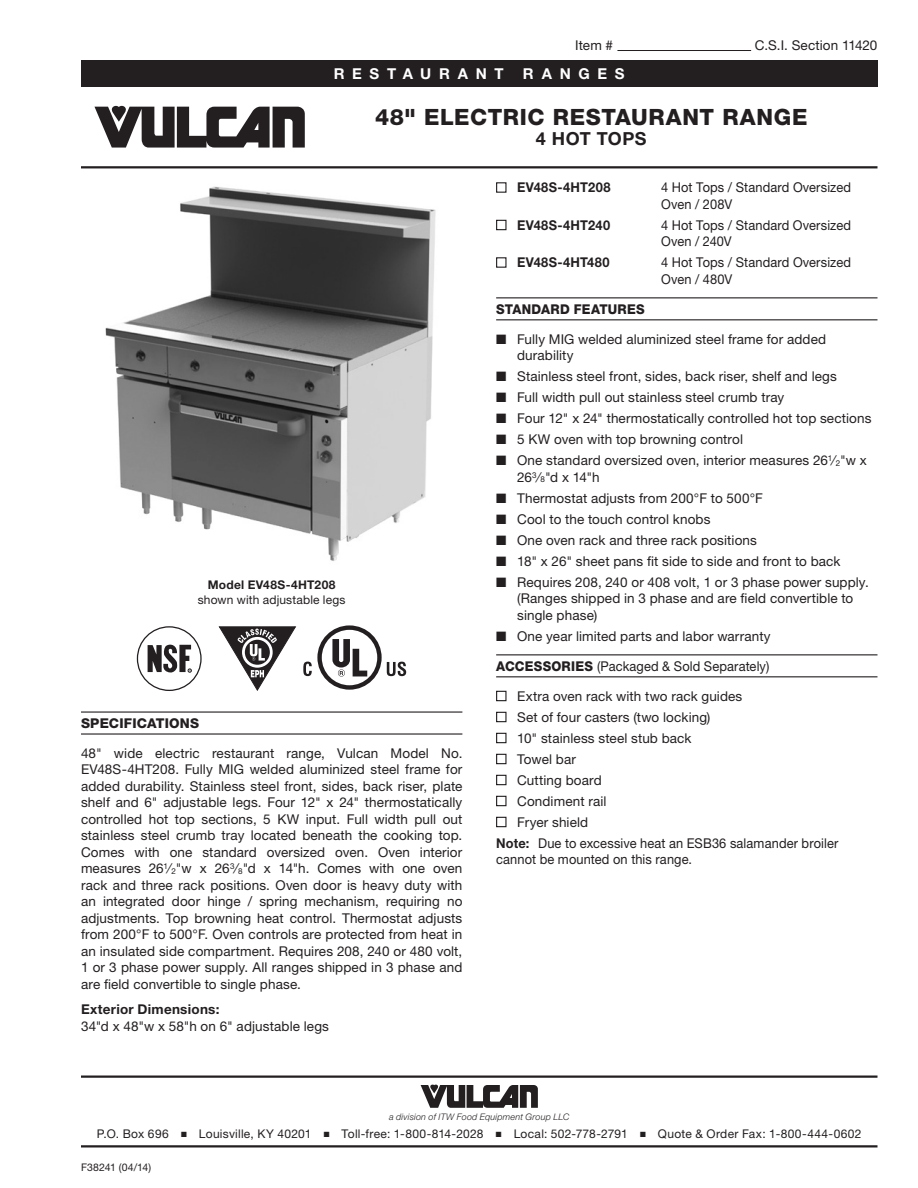
<style>
.page{position:relative;width:918px;height:1188px;background:#fff}
.page>*{position:absolute;margin:0;border:0;box-sizing:border-box;transform-origin:0 0}
.t1{font:800 22.5px "Helvetica Neue LT Std";letter-spacing:.03em;color:#231f20}
.Title_Sub_1{font:700 18px "Helvetica Neue LT Std";letter-spacing:.025em;color:#231f20}
.t2{font:700 15px "Helvetica Neue LT Std";letter-spacing:.515em;color:#fff}
.Body_1_Align-Justify{font:13.5px/16.5px "Helvetica Neue LT Std";letter-spacing:.01em;color:#231f20}
.Body_1_Align-Justify-2{font:13.5px/16.5px "Helvetica Neue LT Std";letter-spacing:.01em;color:#231f20;scale:.95 1}
.note_left{font:13.5px/16.5px "Helvetica Neue LT Std";letter-spacing:.01em;color:#231f20;scale:.95 1}
.Body_1_Align-Justify-3{font:700 13.5px "Helvetica Neue LT Std";letter-spacing:.02em;color:#231f20;scale:.95 1}
.Sub_Head_1{font:13.5px "Helvetica Neue LT Std";letter-spacing:.01em;color:#231f20;scale:.95 1}
.Body_1_Align-Justify-4{font:700 13.5px "Helvetica Neue LT Std";letter-spacing:.02em;color:#231f20}
.Sub_Head_1-2{font:800 13.5px "Helvetica Neue LT Std";letter-spacing:.015em;color:#231f20;scale:.95 1}
.Sub_Head_1-3{font:800 13.5px "Helvetica Neue LT Std";letter-spacing:.015em;color:#231f20}
.Note-Image{font:12px/15px "Helvetica Neue LT Std";letter-spacing:.02em;color:#231f20;text-align:center}
.t3{font:10.5px "Helvetica Neue LT Std";letter-spacing:.005em;color:#231f20}
.t4{font:italic 300 9px "Helvetica Neue LT Std";letter-spacing:.02em;color:#231f20}
.s1{font-weight:700}
.s2{font-size:8.1px}
.s3{font-weight:800}
</style>
<div class="page">
<div style="left:81px;top:60px;width:796px;height:27px;background:#231f20"></div>
<hr style="left:81px;top:1076px;width:797px;height:2px;background:#231f20">
<svg style="left:421px;top:1085px;width:117px;height:23px"></svg>
<hr style="left:81px;top:1145px;width:797px;height:3px;background:#231f20">
<svg style="left:94px;top:106px;width:211px;height:42px"></svg>
<hr style="left:81px;top:166px;width:797px;height:2px;background:#231f20">
<hr style="left:617px;top:50px;width:134px;height:1px;background:#231f20">
<div style="left:137px;top:626px;width:65px;height:65px;border:1px solid #231f20;border-radius:50%"></div>
<svg style="left:148px;top:644px;width:44px;height:29px"></svg>
<svg style="left:219px;top:626px;width:77px;height:65px"></svg>
<svg style="left:303px;top:625px;width:103px;height:65px"></svg>
<hr style="left:81px;top:711px;width:381px;height:2px;background:#231f20">
<hr style="left:81px;top:733px;width:381px;height:2px;background:#231f20">
<hr style="left:496px;top:297px;width:381px;height:1px;background:#231f20">
<hr style="left:496px;top:319px;width:381px;height:1px;background:#231f20">
<hr style="left:496px;top:654px;width:381px;height:1px;background:#231f20">
<hr style="left:496px;top:676px;width:381px;height:1px;background:#231f20">
<div style="left:496px;top:182px;width:11px;height:11px;border:1px solid #231f20"></div>
<div style="left:496px;top:220px;width:11px;height:10px;border:1px solid #231f20"></div>
<div style="left:496px;top:257px;width:11px;height:11px;border:1px solid #231f20"></div>
<div style="left:496px;top:691px;width:11px;height:10px;border:1px solid #231f20"></div>
<div style="left:496px;top:712px;width:11px;height:10px;border:1px solid #231f20"></div>
<div style="left:496px;top:733px;width:11px;height:10px;border:1px solid #231f20"></div>
<div style="left:496px;top:754px;width:11px;height:10px;border:1px solid #231f20"></div>
<div style="left:496px;top:775px;width:11px;height:10px;border:1px solid #231f20"></div>
<div style="left:496px;top:796px;width:11px;height:10px;border:1px solid #231f20"></div>
<div style="left:496px;top:817px;width:11px;height:10px;border:1px solid #231f20"></div>
<img style="left:105px;top:186px;width:331px;height:375px">
<p class="Body_1_Align-Justify" style="left:575px;top:37px;width:39px">Item #</p>
<p class="Body_1_Align-Justify" style="left:755px;top:37px;width:124px">C.S.I. Section 11420</p>
<p class="t2" style="left:334px;top:64px;width:172px">RESTAURANT</p>
<p class="t2" style="left:523px;top:64px;width:103px">RANGES</p>
<p class="t1" style="left:375px;top:104px;width:434px">48" ELECTRIC RESTAURANT RANGE</p>
<p class="Title_Sub_1" style="left:536px;top:127px;width:112px">4 HOT TOPS</p>
<p class="Note-Image" style="left:198px;top:577px;width:149px"><span class="s1">Model EV48S-4HT208 </span>shown with adjustable legs</p>
<p class="Sub_Head_1-3" style="left:81px;top:715px;width:120px">SPECIFICATIONS</p>
<p class="Body_1_Align-Justify" style="left:81px;top:745px;width:383px;text-align:justify">48" wide electric restaurant range, Vulcan Model No.<br>EV48S-4HT208. Fully MIG welded aluminized steel frame for added durability. Stainless steel front, sides, back riser, plate shelf and 6" adjustable legs. Four 12" x 24" thermostatically controlled hot top sections, 5 KW input. Full width pull out stainless steel crumb tray located beneath the cooking top.<br>Comes with one standard oversized oven. Oven interior measures 26<sup>1</sup>⁄<span class="s2">2</span>"w x 26<sup>3</sup>⁄<span class="s2">8</span>"d x 14"h. Comes with one oven rack and three rack positions. Oven door is heavy duty with an integrated door hinge / spring mechanism, requiring no adjustments. Top browning heat control. Thermostat adjusts from 200°F to 500°F. Oven controls are protected from heat in an insulated side compartment. Requires 208, 240 or 480 volt, 1 or 3 phase power supply. All ranges shipped in 3 phase and are field convertible to single phase.</p>
<p class="Body_1_Align-Justify-4" style="left:81px;top:1001px;width:140px">Exterior Dimensions:</p>
<p class="Body_1_Align-Justify" style="left:81px;top:1018px;width:250px">34"d x 48"w x 58"h on 6" adjustable legs</p>
<p class="Body_1_Align-Justify-3" style="left:517px;top:179px;width:100px">EV48S-4HT208</p>
<p class="Body_1_Align-Justify-2" style="left:661px;top:179px;width:201px">4 Hot Tops / Standard Oversized<br>Oven / 208V</p>
<p class="Body_1_Align-Justify-3" style="left:517px;top:217px;width:99px">EV48S-4HT240</p>
<p class="Body_1_Align-Justify-2" style="left:661px;top:216px;width:201px">4 Hot Tops / Standard Oversized<br>Oven / 240V</p>
<p class="Body_1_Align-Justify-3" style="left:517px;top:254px;width:99px">EV48S-4HT480</p>
<p class="Body_1_Align-Justify-2" style="left:661px;top:254px;width:201px">4 Hot Tops / Standard Oversized<br>Oven / 480V</p>
<p class="Sub_Head_1-2" style="left:496px;top:301px;width:158px">STANDARD FEATURES</p>
<p class="Body_1_Align-Justify" style="left:517px;top:330px;width:311px;text-indent:-21px">■ Fully MIG welded aluminized steel frame for added durability</p>
<p class="Body_1_Align-Justify" style="left:496px;top:368px;width:342px">■ Stainless steel front, sides, back riser, shelf and legs</p>
<p class="Body_1_Align-Justify" style="left:496px;top:389px;width:290px">■ Full width pull out stainless steel crumb tray</p>
<p class="Body_1_Align-Justify" style="left:496px;top:410px;width:377px">■ Four 12" x 24" thermostatically controlled hot top sections</p>
<p class="Body_1_Align-Justify" style="left:496px;top:431px;width:248px">■ 5 KW oven with top browning control</p>
<p class="Body_1_Align-Justify" style="left:517px;top:452px;width:351px;text-indent:-21px">■ One standard oversized oven, interior measures 26<sup>1</sup>⁄<span class="s2">2</span>"w x<br>26<sup>3</sup>⁄<span class="s2">8</span>"d x 14"h</p>
<p class="Body_1_Align-Justify" style="left:496px;top:489px;width:268px">■ Thermostat adjusts from 200°F to 500°F</p>
<p class="Body_1_Align-Justify" style="left:496px;top:510px;width:216px">■ Cool to the touch control knobs</p>
<p class="Body_1_Align-Justify" style="left:496px;top:531px;width:262px">■ One oven rack and three rack positions</p>
<p class="Body_1_Align-Justify" style="left:496px;top:552px;width:346px">■ 18" x 26" sheet pans fit side to side and front to back</p>
<p class="Body_1_Align-Justify" style="left:517px;top:573px;width:353px;text-indent:-21px">■ Requires 208, 240 or 408 volt, 1 or 3 phase power supply. (Ranges shipped in 3 phase and are field convertible to single phase)</p>
<p class="Body_1_Align-Justify" style="left:496px;top:627px;width:276px">■ One year limited parts and labor warranty</p>
<p class="Sub_Head_1" style="left:496px;top:658px;width:289px"><span class="s3">ACCESSORIES</span> (Packaged &amp; Sold Separately)</p>
<p class="Body_1_Align-Justify" style="left:517px;top:687px;width:227px">Extra oven rack with two rack guides</p>
<p class="Body_1_Align-Justify" style="left:517px;top:708px;width:195px">Set of four casters (two locking)</p>
<p class="Body_1_Align-Justify" style="left:517px;top:729px;width:176px">10" stainless steel stub back</p>
<p class="Body_1_Align-Justify" style="left:517px;top:750px;width:60px">Towel bar</p>
<p class="Body_1_Align-Justify" style="left:517px;top:771px;width:86px">Cutting board</p>
<p class="Body_1_Align-Justify" style="left:517px;top:792px;width:91px">Condiment rail</p>
<p class="Body_1_Align-Justify" style="left:517px;top:813px;width:73px">Fryer shield</p>
<p class="note_left" style="left:496px;top:834px;width:362px"><span class="s1">Note:</span> Due to excessive heat an ESB36 salamander broiler cannot be mounted on this range.</p>
<p class="t4" style="left:389px;top:1111px;width:182px">a division of ITW Food Equipment Group LLC</p>
<p class="Note-Image" style="left:97px;top:1127px;width:766px">P.O. Box 696 ■ Louisville, KY 40201 ■ Toll-free: 1-800-814-2028 ■ Local: 502-778-2791 ■ Quote &amp; Order Fax: 1-800-444-0602</p>
<p class="t3" style="left:81px;top:1161px;width:72px">F38241 (04/14)</p>
</div>
